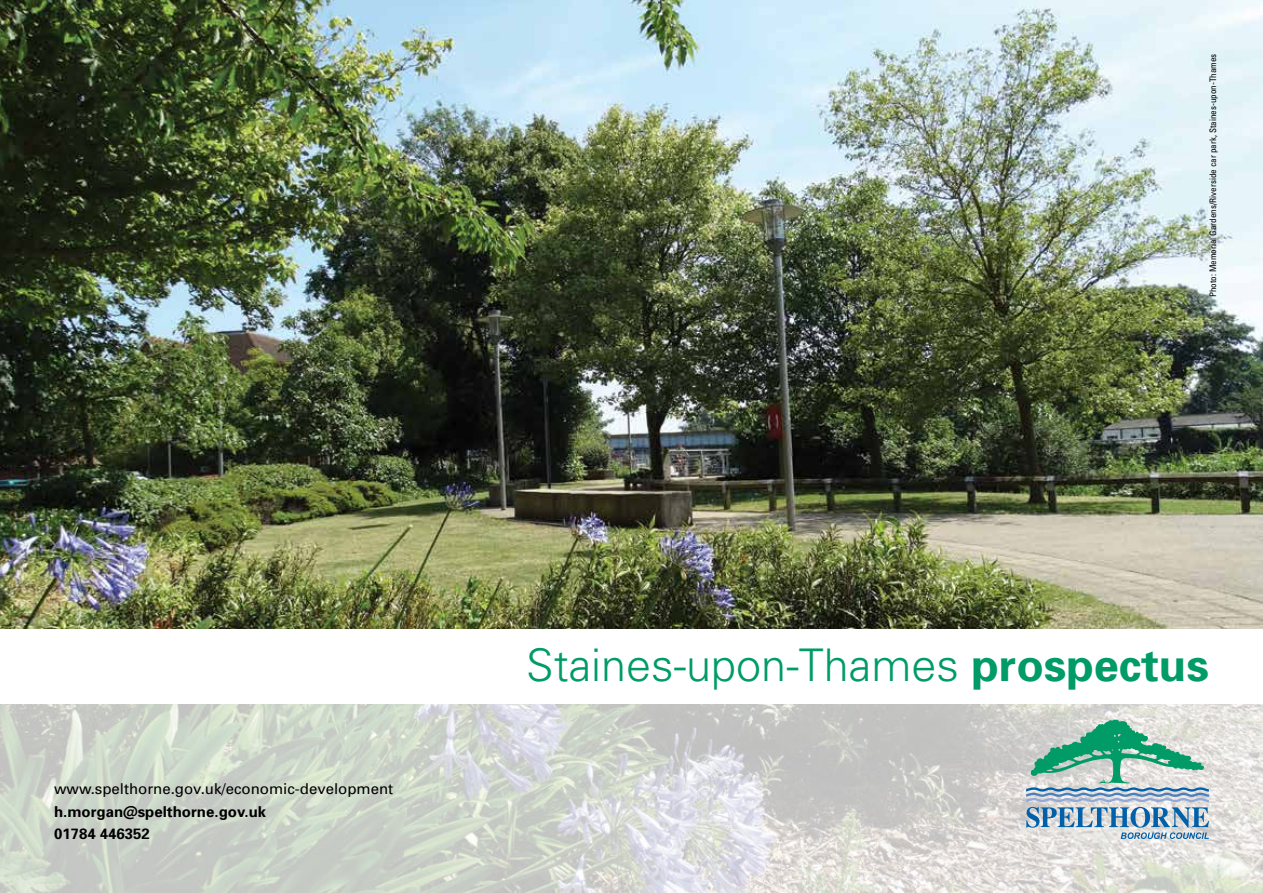
<style>
.page{position:relative;width:1263px;height:893px;background:#fff}
.page>*{position:absolute;margin:0;border:0;box-sizing:border-box;transform-origin:0 0}
.t1{font:300 45px "Univers";color:#009b67}
.t2{font:15px "Univers";color:#000}
.t3{font:700 15px/22.2px "Univers";color:#000}
.t4{font:condensed 9px "Univers";color:#000}
.s1{font-weight:700}
</style>
<div class="page">
<img style="left:0;top:0;width:1263px;height:629px">
<svg style="left:0;top:704px;width:1263px;height:189px;background:#d2d5cf"></svg>
<svg style="left:1026px;top:719px;width:183px;height:120px;background:#9dc2c0"></svg>
<p class="t4" style="left:1207px;top:297px;width:245px;rotate:-90deg">Photo: Memorial Gardens/Riverside car park, Staines-upon-Thames</p>
<h2 class="t2" style="left:54px;top:780px;width:341px">www.spelthorne.gov.uk/economic-development</h2>
<h2 class="t3" style="left:54px;top:800px;width:214px">h.morgan@spelthorne.gov.uk<br>01784 446352</h2>
<h1 class="t1" style="left:526px;top:638px;width:684px">Staines-upon-Thames <span class="s1">prospectus</span></h1>
</div>
